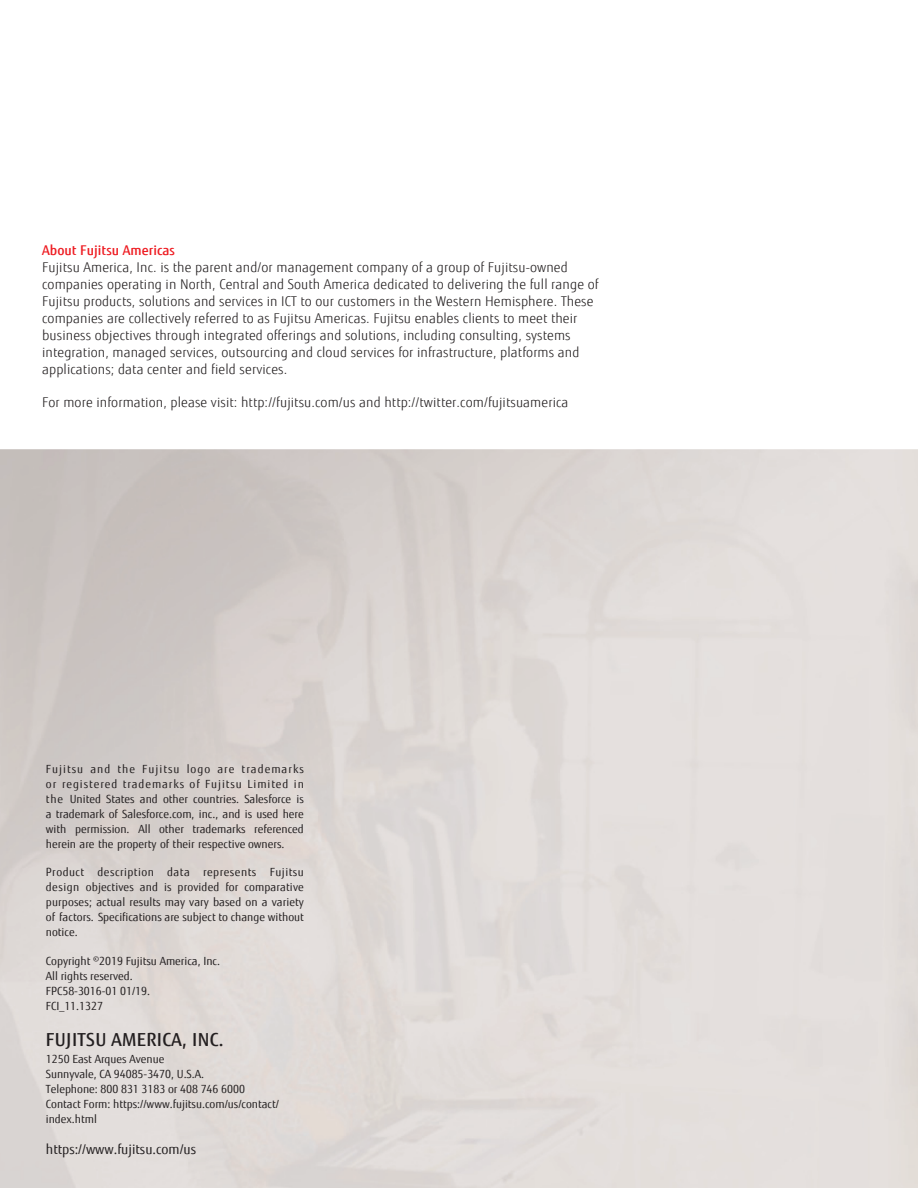
<style>
.page{position:relative;width:918px;height:1188px;background:#fff}
.page>*{position:absolute;margin:0;border:0;box-sizing:border-box;transform-origin:0 0}
.URL_in_Address{font:500 18px "Fujitsu Sans";letter-spacing:.02em;color:#231f20}
.Body_Text{font:300 13.5px/16.8px "Fujitsu Sans";letter-spacing:.01em;color:#231f20}
.URL_in_Address-2{font:13.5px "Fujitsu Sans";color:#231f20}
.URL_in_Address-3{font:11.25px/15px "Fujitsu Sans";color:#231f20;text-align:justify}
.s1{font-weight:500;color:#ee1d23}
</style>
<div class="page">
<svg style="left:0;top:449px;width:918px;height:99px;background:#d4cecb"></svg>
<p class="Body_Text" style="left:42px;top:242px;width:558px"><span class="s1">About Fujitsu Americas<br></span>Fujitsu America, Inc. is the parent and/or management company of a group of Fujitsu-owned companies operating in North, Central and South America dedicated to delivering the full range of Fujitsu products, solutions and services in ICT to our customers in the Western Hemisphere. These companies are collectively referred to as Fujitsu Americas. Fujitsu enables clients to meet their business objectives through integrated offerings and solutions, including consulting, systems integration, managed services, outsourcing and cloud services for infrastructure, platforms and applications; data center and field services.</p>
<p class="Body_Text" style="left:42px;top:394px;width:528px">For more information, please visit: http://fujitsu.com/us and http://twitter.com/fujitsuamerica</p>
<p class="URL_in_Address-3" style="left:46px;top:762px;width:260px">Fujitsu and the Fujitsu logo are trademarks or registered trademarks of Fujitsu Limited in the United States and other countries. Salesforce is a trademark of Salesforce.com, inc., and is used here with permission. All other trademarks referenced herein are the property of their respective owners.</p>
<p class="URL_in_Address-3" style="left:46px;top:865px;width:260px">Product description data represents Fujitsu design objectives and is provided for comparative purposes; actual results may vary based on a variety of factors. Specifications are subject to change without notice.</p>
<p class="URL_in_Address-3" style="left:46px;top:954px;width:176px;text-align:left">Copyright ©2019 Fujitsu America, Inc.<br>All rights reserved.<br>FPC58-3016-01 01/19.<br>FCI_11.1327</p>
<p class="URL_in_Address" style="left:46px;top:1028px;width:179px">FUJITSU AMERICA, INC.</p>
<p class="URL_in_Address-3" style="left:46px;top:1051px;width:235px;text-align:left">1250 East Arques Avenue<br>Sunnyvale, CA 94085-3470, U.S.A.<br>Telephone: 800 831 3183 or 408 746 6000<br>Contact Form: https://www.fujitsu.com/us/contact/ index.html</p>
<p class="URL_in_Address-2" style="left:46px;top:1141px;width:152px">https://www.fujitsu.com/us</p>
</div>
